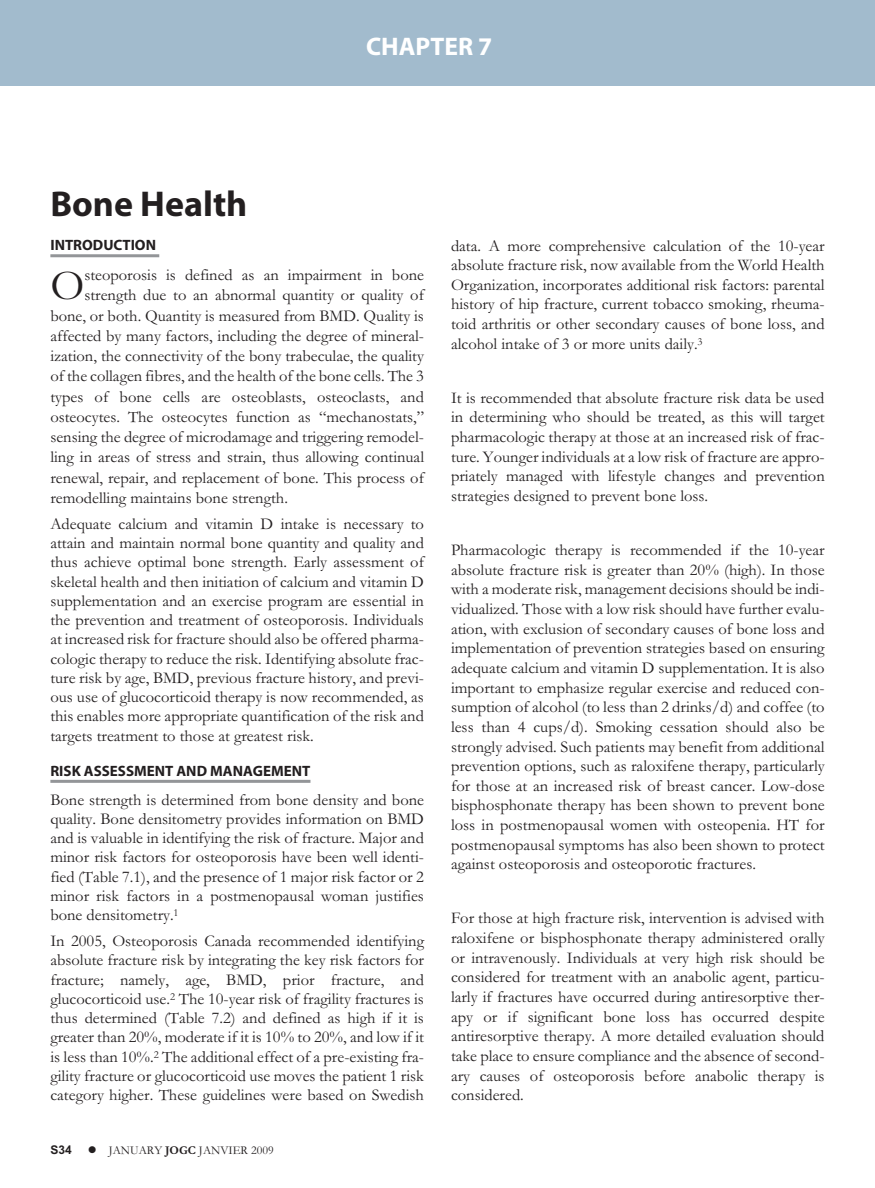
<style>
.page{position:relative;width:875px;height:1188px;background:#fff}
.page>*{position:absolute;margin:0;border:0;box-sizing:border-box;transform-origin:0 0}
.t1{font:43.5px "Garamond";color:#231f20}
.t2{font:700 36px "Myriad";color:#231f20}
.t3{font:700 25.5px "Myriad";color:#fff}
.t4{font:16.5px/19.6px "Garamond";color:#231f20;text-align:justify}
.t5{font:700 15px "Myriad";color:#231f20}
.t6{font:12px "Garamond";color:#231f20}
.t7{font:700 12px "Arial";color:#231f20}
.s1{font-weight:700}
</style>
<div class="page">
<hr style="left:50px;top:254px;width:109px;height:3px;background:#939598">
<hr style="left:50px;top:780px;width:260px;height:3px;background:#939598">
<div style="left:0;top:0;width:875px;height:85px;background:#a2bbcd"></div>
<h3 class="t3" style="left:366px;top:37px;width:128px">CHAPTER 7</h3>
<h2 class="t2" style="left:50px;top:191px;width:198px">Bone Health</h2>
<p class="t5" style="left:50px;top:240px;width:107px">INTRODUCTION</p>
<h1 class="t1" style="left:50px;top:270px;width:35px">O</h1>
<p class="t4" style="left:84px;top:267px;width:341px">steoporosis is defined as an impairment in bone</p>
<p class="t4" style="left:84px;top:287px;width:341px">strength due to an abnormal quantity or quality of</p>
<p class="t4" style="left:50px;top:308px;width:375px">bone, or both. Quantity is measured from BMD. Quality is</p>
<p class="t4" style="left:50px;top:328px;width:375px">affected by many factors, including the degree of mineral-</p>
<p class="t4" style="left:50px;top:348px;width:375px">ization, the connectivity of the bony trabeculae, the quality</p>
<p class="t4" style="left:50px;top:368px;width:375px">of the collagen fibres, and the health of the bone cells. The 3</p>
<p class="t4" style="left:50px;top:389px;width:375px">types of bone cells are osteoblasts, osteoclasts, and</p>
<p class="t4" style="left:50px;top:409px;width:375px">osteocytes. The osteocytes function as “mechanostats,”</p>
<p class="t4" style="left:50px;top:429px;width:375px">sensing the degree of microdamage and triggering remodel-</p>
<p class="t4" style="left:50px;top:449px;width:375px">ling in areas of stress and strain, thus allowing continual</p>
<p class="t4" style="left:50px;top:470px;width:375px">renewal, repair, and replacement of bone. This process of</p>
<p class="t4" style="left:50px;top:490px;width:239px">remodelling maintains bone strength.</p>
<p class="t4" style="left:50px;top:516px;width:375px;line-height:19.2px">Adequate calcium and vitamin D intake is necessary to attain and maintain normal bone quantity and quality and thus achieve optimal bone strength. Early assessment of skeletal health and then initiation of calcium and vitamin D supplementation and an exercise program are essential in the prevention and treatment of osteoporosis. Individuals at increased risk for fracture should also be offered pharma&shy;cologic therapy to reduce the risk. Identifying absolute frac&shy;ture risk by age, BMD, previous fracture history, and previ&shy;ous use of glucocorticoid therapy is now recommended, as this enables more appropriate quantification of the risk and targets treatment to those at greatest risk.</p>
<p class="t5" style="left:50px;top:765px;width:261px">RISK ASSESSMENT AND MANAGEMENT</p>
<p class="t4" style="left:50px;top:792px;width:375px;line-height:19.2px">Bone strength is determined from bone density and bone quality. Bone densitometry provides information on BMD and is valuable in identifying the risk of fracture. Major and minor risk factors for osteoporosis have been well identi&shy;fied (Table 7.1), and the presence of 1 major risk factor or 2 minor risk factors in a postmenopausal woman justifies bone densitometry.<sup>1</sup></p>
<p class="t4" style="left:50px;top:933px;width:375px;line-height:19.2px">In 2005, Osteoporosis Canada recommended identifying absolute fracture risk by integrating the key risk factors for fracture; namely, age, BMD, prior fracture, and glucocorticoid use.<sup>2</sup> The 10-year risk of fragility fractures is thus determined (Table 7.2) and defined as high if it is greater than 20%, moderate if it is 10% to 20%, and low if it is less than 10%.<sup>2</sup> The additional effect of a pre-existing fra&shy;gility fracture or glucocorticoid use moves the patient 1 risk category higher. These guidelines were based on Swedish</p>
<p class="t7" style="left:50px;top:1145px;width:23px">S34</p>
<p class="t6" style="left:109px;top:1146px;width:166px">JANUARY <span class="s1">JOGC</span> JANVIER 2009</p>
<p class="t4" style="left:451px;top:237px;width:375px">data. A more comprehensive calculation of the 10-year absolute fracture risk, now available from the World Health Organization, incorporates additional risk factors: parental history of hip fracture, current tobacco smoking, rheuma&shy;toid arthritis or other secondary causes of bone loss, and alcohol intake of 3 or more units daily.<sup>3</sup></p>
<p class="t4" style="left:451px;top:390px;width:375px">It is recommended that absolute fracture risk data be used in determining who should be treated, as this will target pharmacologic therapy at those at an increased risk of frac&shy;ture. Younger individuals at a low risk of fracture are appro&shy;priately managed with lifestyle changes and prevention strategies designed to prevent bone loss.</p>
<p class="t4" style="left:451px;top:542px;width:375px">Pharmacologic therapy is recommended if the 10-year absolute fracture risk is greater than 20% (high). In those with a moderate risk, management decisions should be indi&shy;vidualized. Those with a low risk should have further evalu&shy;ation, with exclusion of secondary causes of bone loss and implementation of prevention strategies based on ensuring adequate calcium and vitamin D supplementation. It is also important to emphasize regular exercise and reduced con&shy;sumption of alcohol (to less than 2 drinks/d) and coffee (to less than 4 cups/d). Smoking cessation should also be strongly advised. Such patients may benefit from additional prevention options, such as raloxifene therapy, particularly for those at an increased risk of breast cancer. Low-dose bisphosphonate therapy has been shown to prevent bone loss in postmenopausal women with osteopenia. HT for postmenopausal symptoms has also been shown to protect against osteoporosis and osteoporotic fractures.</p>
<p class="t4" style="left:451px;top:910px;width:375px">For those at high fracture risk, intervention is advised with raloxifene or bisphosphonate therapy administered orally or intravenously. Individuals at very high risk should be considered for treatment with an anabolic agent, particu&shy;larly if fractures have occurred during antiresorptive ther&shy;apy or if significant bone loss has occurred despite antiresorptive therapy. A more detailed evaluation should take place to ensure compliance and the absence of second&shy;ary causes of osteoporosis before anabolic therapy is considered.</p>
</div>
